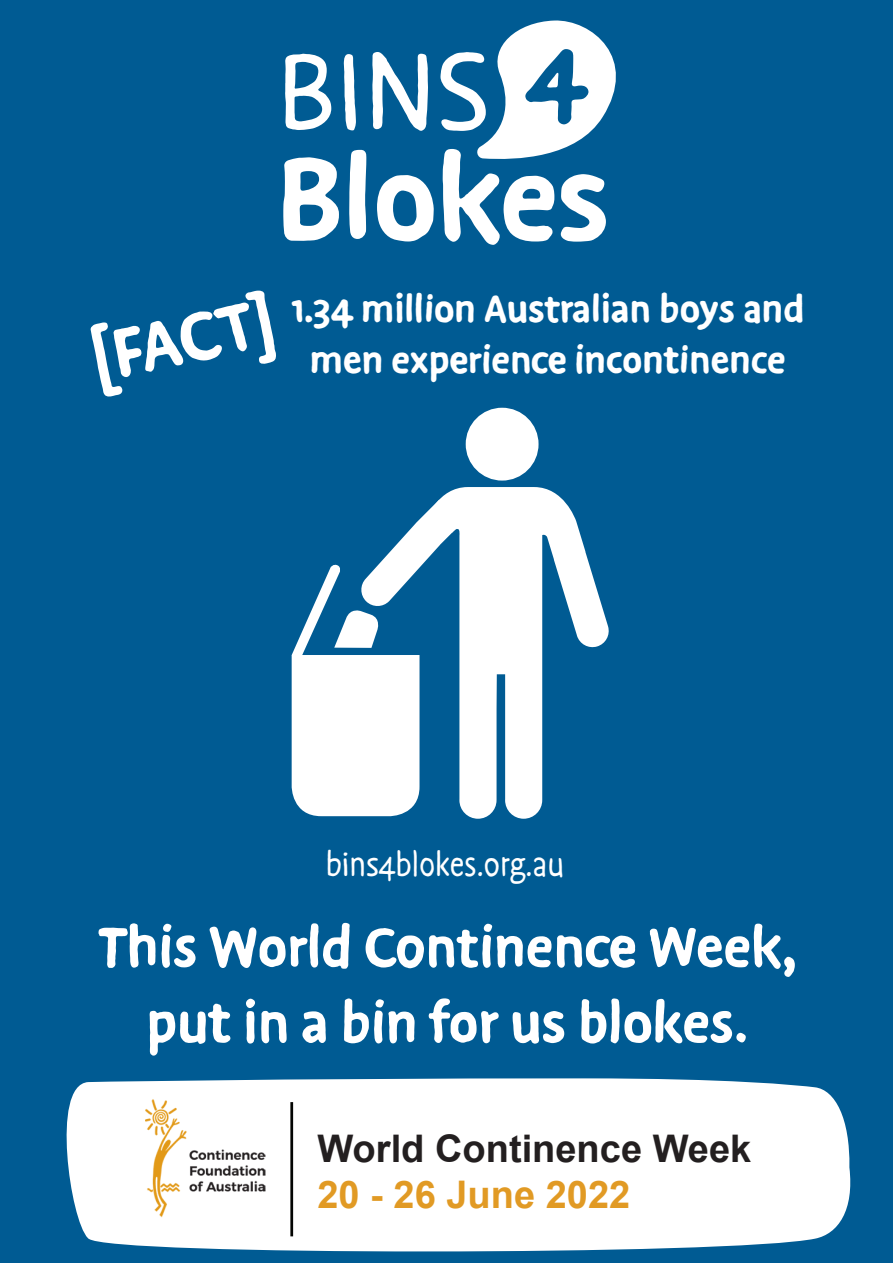
<style>
.page{position:relative;width:893px;height:1263px;background:#005b93}
.page>*{position:absolute;margin:0;border:0;box-sizing:border-box;transform-origin:0 0}
.t1{font:700 63px "Duper";color:#fff}
.t2{font:700 42.75px/51.3px "Duper";color:#fff;text-align:center}
.t3{font:700 38.1px/45.6px "Arial";color:#231f20}
.t4{font:37.8px "Duper";color:#fff;scale:.9 1}
.s1{color:#e19a24}
</style>
<div class="page">
<svg style="left:439px;top:408px;width:170px;height:411px;fill:#fff"></svg>
<svg style="left:292px;top:500px;width:164px;height:316px"></svg>
<svg style="left:285px;top:54px;width:46px;height:76px"></svg>
<svg style="left:344px;top:54px;width:12px;height:76px"></svg>
<svg style="left:372px;top:52px;width:56px;height:79px"></svg>
<svg style="left:283px;top:157px;width:56px;height:84px"></svg>
<svg style="left:349px;top:150px;width:17px;height:89px;background:#e6eff4"></svg>
<svg style="left:377px;top:175px;width:57px;height:66px"></svg>
<svg style="left:440px;top:20px;width:176px;height:225px"></svg>
<svg style="left:90px;top:291px;width:186px;height:106px"></svg>
<div style="left:66px;top:1078px;width:785px;height:174px;background:#fff"></div>
<hr style="left:290px;top:1102px;width:3px;height:134px;background:#040503">
<img style="left:146px;top:1098px;width:120px;height:119px">
<p class="t2" style="left:291px;top:284px;width:514px">1.34 million Australian boys and men experience incontinence</p>
<p class="t4" style="left:326px;top:844px;width:266px">bins4blokes.org.au</p>
<p class="t1" style="left:98px;top:911px;width:699px">This World Continence Week,</p>
<p class="t1" style="left:146px;top:986px;width:603px">put in a bin for us blokes.</p>
<p class="t3" style="left:317px;top:1126px;width:435px">World Continence Week<br><span class="s1">20 - 26 June 2022</span></p>
</div>
